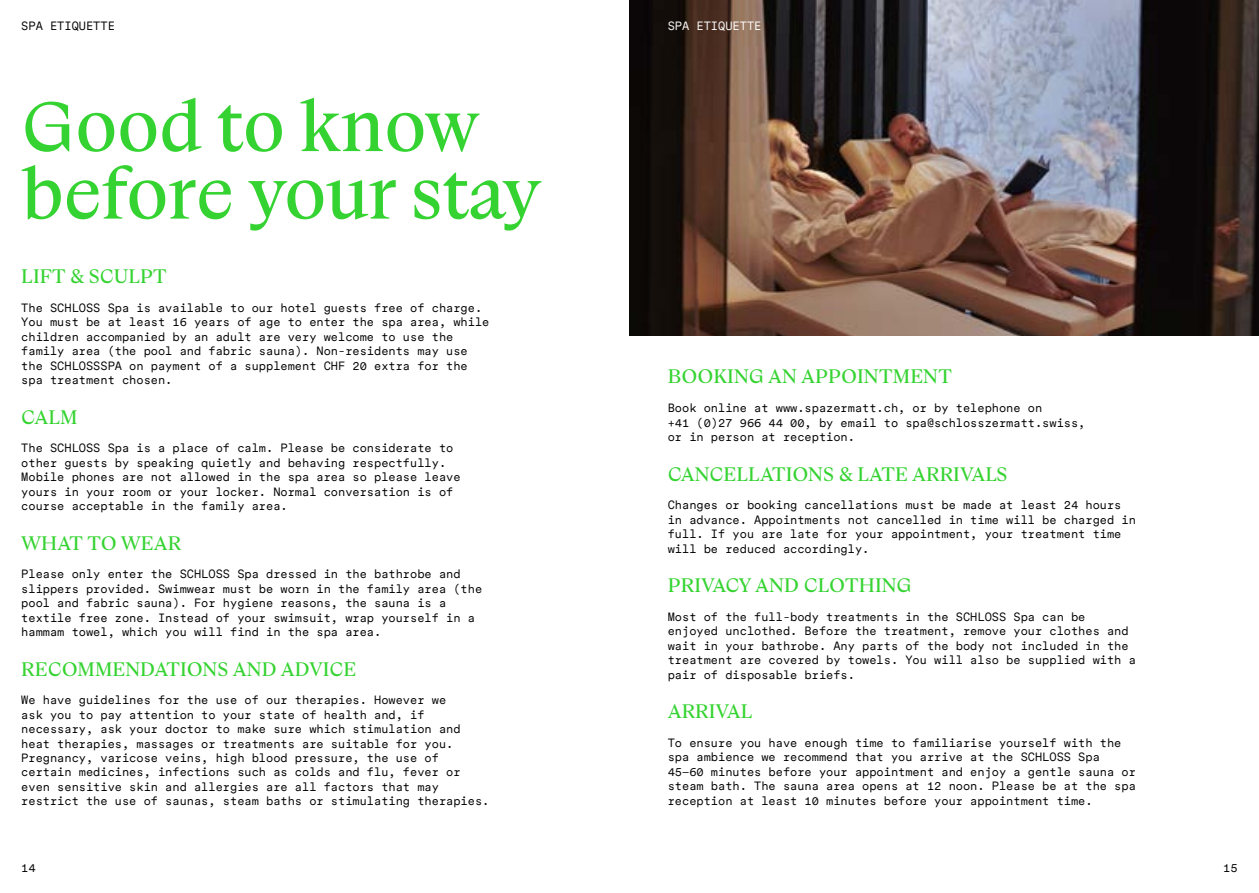
<style>
.page{position:relative;width:1259px;height:893px;background:#fff}
.page>*{position:absolute;margin:0;border:0;box-sizing:border-box;transform-origin:0 0}
.t1{font:75px/67.5px "Boogy Brut TEST";letter-spacing:-.01em;color:#35d331}
.t2{font:21px "Boogy Brut TEST";color:#35d331}
.t3{font:12px/14.4px "Circular Mono";color:#000}
.t4{font:12px "Circular Mono";color:#fff}
.t5{font:12px "Circular Mono";color:#000101}
</style>
<div class="page">
<img style="left:629px;top:0;width:630px;height:336px">
<p class="t3" style="left:21px;top:18px;width:95px">SPA ETIQUETTE</p>
<h1 class="t1" style="left:21px;top:97px;width:522px">Good to know before your stay</h1>
<h2 class="t2" style="left:21px;top:268px;width:147px">LIFT &amp; SCULPT</h2>
<p class="t3" style="left:21px;top:300px;width:469px">The SCHLOSS Spa is available to our hotel guests free of charge.<br>You must be at least 16 years of age to enter the spa area, while children accompanied by an adult are very welcome to use the family area (the pool and fabric sauna). Non-residents may use the SCHLOSSSPA on payment of a supplement CHF 20 extra for the spa treatment chosen.</p>
<h2 class="t2" style="left:21px;top:408px;width:58px">CALM</h2>
<p class="t3" style="left:21px;top:441px;width:441px">The SCHLOSS Spa is a place of calm. Please be considerate to other guests by speaking quietly and behaving respectfully.<br>Mobile phones are not allowed in the spa area so please leave yours in your room or your locker. Normal conversation is of course acceptable in the family area.</p>
<h2 class="t2" style="left:21px;top:534px;width:162px">WHAT TO WEAR</h2>
<p class="t3" style="left:21px;top:567px;width:462px">Please only enter the SCHLOSS Spa dressed in the bathrobe and slippers provided. Swimwear must be worn in the family area (the pool and fabric sauna). For hygiene reasons, the sauna is a textile free zone. Instead of your swimsuit, wrap yourself in a hammam towel, which you will find in the spa area.</p>
<h2 class="t2" style="left:21px;top:660px;width:337px">RECOMMENDATIONS AND ADVICE</h2>
<p class="t3" style="left:21px;top:693px;width:469px">We have guidelines for the use of our therapies. However we<br>ask you to pay attention to your state of health and, if necessary, ask your doctor to make sure which stimulation and heat therapies, massages or treatments are suitable for you.<br>Pregnancy, varicose veins, high blood pressure, the use of certain medicines, infections such as colds and flu, fever or even sensitive skin and allergies are all factors that may restrict the use of saunas, steam baths or stimulating therapies.</p>
<p class="t4" style="left:668px;top:18px;width:95px">SPA ETIQUETTE</p>
<h2 class="t2" style="left:668px;top:368px;width:286px">BOOKING AN APPOINTMENT</h2>
<p class="t3" style="left:668px;top:400px;width:419px">Book online at www.spazermatt.ch, or by telephone on<br>+41 (0)27 966 44 00, by email to spa@schlosszermatt.swiss, or in person at reception.</p>
<h2 class="t2" style="left:668px;top:465px;width:341px">CANCELLATIONS &amp; LATE ARRIVALS</h2>
<p class="t3" style="left:668px;top:498px;width:469px">Changes or booking cancellations must be made at least 24 hours in advance. Appointments not cancelled in time will be charged in full. If you are late for your appointment, your treatment time will be reduced accordingly.</p>
<h2 class="t2" style="left:668px;top:577px;width:245px">PRIVACY AND CLOTHING</h2>
<p class="t3" style="left:668px;top:609px;width:469px">Most of the full-body treatments in the SCHLOSS Spa can be enjoyed unclothed. Before the treatment, remove your clothes and wait in your bathrobe. Any parts of the body not included in the treatment are covered by towels. You will also be supplied with a pair of disposable briefs.</p>
<h2 class="t2" style="left:668px;top:703px;width:86px">ARRIVAL</h2>
<p class="t3" style="left:668px;top:735px;width:469px">To ensure you have enough time to familiarise yourself with the spa ambience we recommend that you arrive at the SCHLOSS Spa 45–60 minutes before your appointment and enjoy a gentle sauna or steam bath. The sauna area opens at 12 noon. Please be at the spa reception at least 10 minutes before your appointment time.</p>
<p class="t5" style="left:21px;top:859px;width:16px">14</p>
<p class="t5" style="left:1223px;top:859px;width:16px">15</p>
</div>
